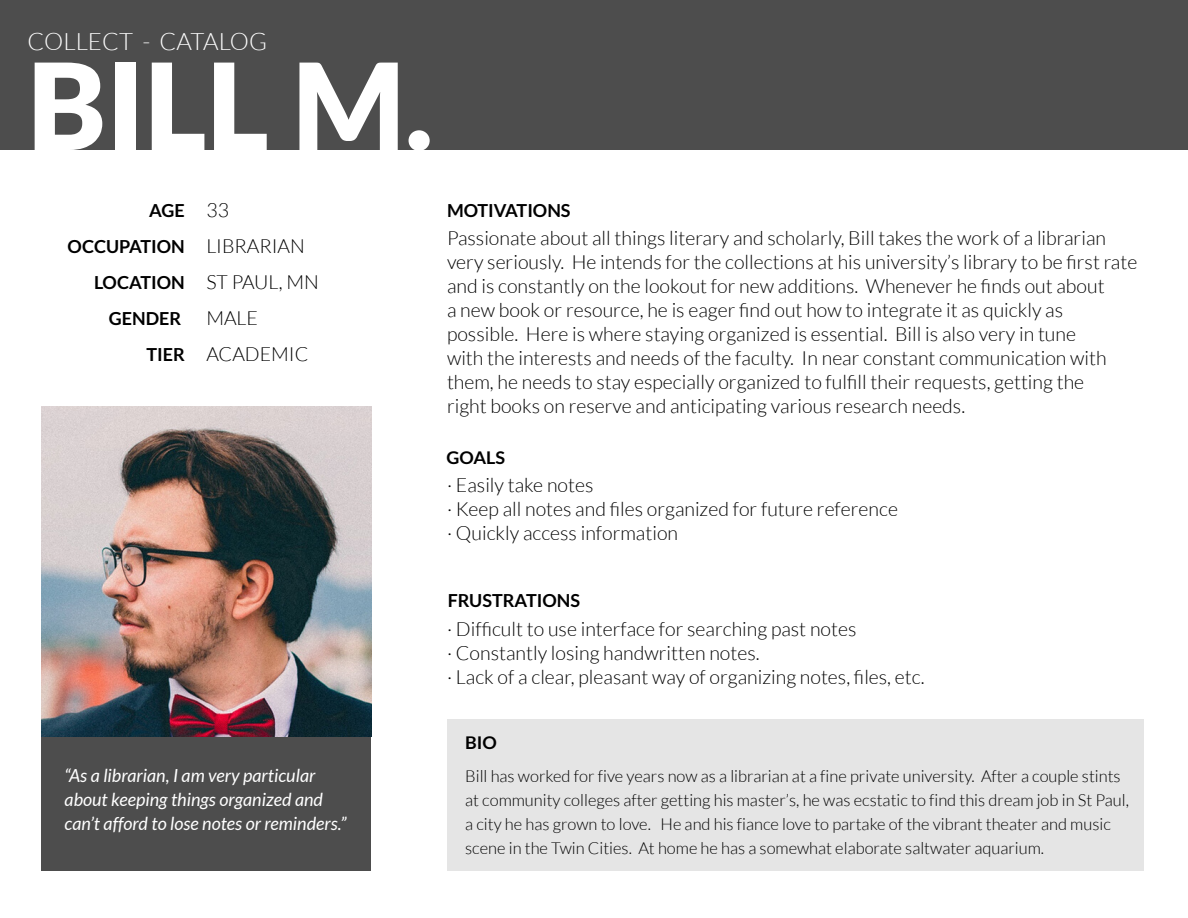
<style>
.page{position:relative;width:1188px;height:918px;background:#fff}
.page>*{position:absolute;margin:0;border:0;box-sizing:border-box;transform-origin:0 0}
.t1{font:900 120px "Lato";color:#fff}
.t2{font:300 24px "Lato";color:#fff}
.t3{font:300 19.5px/24px "Lato";color:#000}
.t4{font:italic 18px/24px "Lato";color:#fff}
.t5{font:700 18px/36px "Lato";color:#000;text-align:right}
.t6{font:700 17.55px "Lato";color:#000}
.t7{font:300 16.5px/24px "Lato";color:#000}
</style>
<div class="page">
<div style="left:0;top:0;width:1188px;height:150px;background:#4d4d4d"></div>
<div style="left:41px;top:737px;width:330px;height:134px;background:#4d4d4d"></div>
<div style="left:447px;top:719px;width:696px;height:152px;background:#e5e5e5"></div>
<img style="left:41px;top:407px;width:330px;height:330px">
<p class="t2" style="left:27px;top:29px;width:241px">COLLECT - CATALOG</p>
<h1 class="t1" style="left:27px;top:36px;width:407px">BILL M.</h1>
<p class="t3" style="left:206px;top:192px;width:114px;line-height:36px">33<br>LIBRARIAN<br>ST PAUL, MN<br>MALE<br>ACADEMIC</p>
<p class="t5" style="left:68px;top:192px;width:119px">AGE<br>OCCUPATION<br>LOCATION<br>GENDER<br>TIER</p>
<p class="t5" style="left:447px;top:192px;width:125px">MOTIVATIONS</p>
<p class="t3" style="left:447px;top:226px;width:692px">Passionate about all things literary and scholarly, Bill takes the work of a librarian very seriously. He intends for the collections at his university’s library to be first rate and is constantly on the lookout for new additions. Whenever he finds out about<br>a new book or resource, he is eager find out how to integrate it as quickly as possible. Here is where staying organized is essential. Bill is also very in tune<br>with the interests and needs of the faculty. In near constant communication with them, he needs to stay especially organized to fulfill their requests, getting the<br>right books on reserve and anticipating various research needs.</p>
<p class="t6" style="left:447px;top:447px;width:60px">GOALS</p>
<p class="t3" style="left:447px;top:473px;width:452px">· Easily take notes<br>· Keep all notes and files organized for future reference · Quickly access information</p>
<p class="t5" style="left:448px;top:582px;width:134px">FRUSTRATIONS</p>
<p class="t4" style="left:65px;top:764px;width:284px">“As a librarian, I am very particular about keeping things organized and can’t afford to lose notes or reminders.”</p>
<p class="t3" style="left:447px;top:617px;width:479px">· Difficult to use interface for searching past notes<br>· Constantly losing handwritten notes.<br>· Lack of a clear, pleasant way of organizing notes, files, etc.</p>
<p class="t6" style="left:465px;top:733px;width:33px">BIO</p>
<p class="t7" style="left:465px;top:765px;width:665px">Bill has worked for five years now as a librarian at a fine private university. After a couple stints at community colleges after getting his master’s, he was ecstatic to find this dream job in St Paul, a city he has grown to love. He and his fiance love to partake of the vibrant theater and music scene in the Twin Cities. At home he has a somewhat elaborate saltwater aquarium.</p>
</div>
